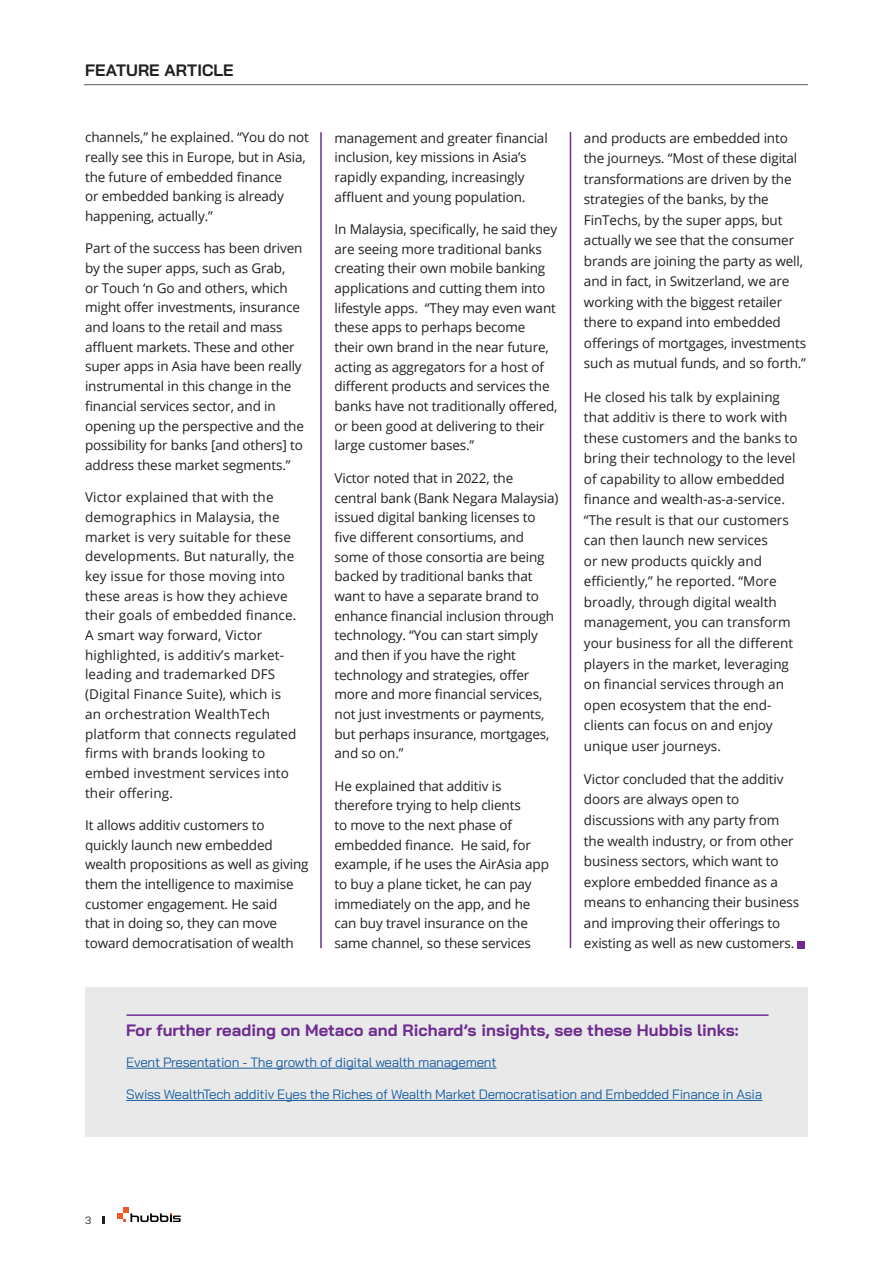
<style>
.page{position:relative;width:893px;height:1263px;background:#fff}
.page>*{position:absolute;margin:0;border:0;box-sizing:border-box;transform-origin:0 0}
.subtitle{font:700 16.5px "Bai Jamjuree";color:#6e2c91}
.t1{font:700 16.5px "Bai Jamjuree";letter-spacing:.005em;color:#231f20}
.content_style_no_hyp{font:13.5px/19.6px "Open Sans";letter-spacing:-.01em;color:#231f20}
.content_style_no_hyp-2{font:13.5px/19.6px "Open Sans";letter-spacing:.01em;color:#231f20}
.t2{font:13.5px "Bai Jamjuree";letter-spacing:-.02em;color:#175d9e}
.t3{font:10.5px "Bai Jamjuree";color:#231f20}
</style>
<div class="page">
<svg style="left:117px;top:1207px;width:64px;height:15px"></svg>
<svg style="left:102px;top:1216px;width:2px;height:8px"></svg>
<div style="left:85px;top:987px;width:723px;height:150px;background:#e9e9e9"></div>
<hr style="left:126px;top:1068px;width:370px;height:1px;background:#175d9e">
<hr style="left:126px;top:1100px;width:636px;height:1px;background:#175d9e">
<hr style="left:126px;top:1014px;width:643px;height:2px;background:#6e2c91">
<hr style="left:320px;top:132px;width:2px;height:816px;background:#6e2c91">
<div style="left:798px;top:941px;width:7px;height:7px;background:#6e2c91"></div>
<hr style="left:570px;top:132px;width:1px;height:816px;background:#6e2c91">
<hr style="left:84px;top:84px;width:724px;height:1px;background:#57585a">
<p class="t1" style="left:85px;top:60px;width:150px">FEATURE ARTICLE</p>
<p class="content_style_no_hyp" style="left:85px;top:127px;width:225px">channels,” he explained. “You do not really see this in Europe, but in Asia, the future of embedded finance<br>or embedded banking is already happening, actually.”</p>
<p class="content_style_no_hyp" style="left:85px;top:238px;width:220px">Part of the success has been driven by the super apps, such as Grab,<br>or Touch ‘n Go and others, which might offer investments, insurance and loans to the retail and mass affluent markets. These and other super apps in Asia have been really instrumental in this change in the financial services sector, and in opening up the perspective and the possibility for banks [and others] to address these market segments.”</p>
<p class="content_style_no_hyp-2" style="left:85px;top:487px;width:213px">Victor explained that with the demographics in Malaysia, the market is very suitable for these developments. But naturally, the key issue for those moving into these areas is how they achieve their goals of embedded finance.<br>A smart way forward, Victor highlighted, is additiv’s market&shy;leading and trademarked DFS (Digital Finance Suite), which is an orchestration WealthTech platform that connects regulated firms with brands looking to embed investment services into their offering.</p>
<p class="content_style_no_hyp" style="left:85px;top:815px;width:225px">It allows additiv customers to quickly launch new embedded wealth propositions as well as giving them the intelligence to maximise customer engagement. He said<br>that in doing so, they can move toward democratisation of wealth</p>
<p class="content_style_no_hyp" style="left:334px;top:127px;width:215px">management and greater financial inclusion, key missions in Asia’s rapidly expanding, increasingly affluent and young population.</p>
<p class="content_style_no_hyp" style="left:334px;top:219px;width:225px">In Malaysia, specifically, he said they are seeing more traditional banks creating their own mobile banking applications and cutting them into lifestyle apps. “They may even want these apps to perhaps become their own brand in the near future, acting as aggregators for a host of different products and services the banks have not traditionally offered, or been good at delivering to their large customer bases.”</p>
<p class="content_style_no_hyp" style="left:334px;top:468px;width:225px">Victor noted that in 2022, the central bank (Bank Negara Malaysia) issued digital banking licenses to five different consortiums, and some of those consortia are being backed by traditional banks that want to have a separate brand to enhance financial inclusion through technology. “You can start simply and then if you have the right technology and strategies, offer more and more financial services, not just investments or payments, but perhaps insurance, mortgages, and so on.”</p>
<p class="content_style_no_hyp" style="left:334px;top:776px;width:216px">He explained that additiv is therefore trying to help clients<br>to move to the next phase of embedded finance. He said, for example, if he uses the AirAsia app to buy a plane ticket, he can pay immediately on the app, and he can buy travel insurance on the same channel, so these services</p>
<p class="content_style_no_hyp" style="left:584px;top:127px;width:224px;line-height:20.5px">and products are embedded into the journeys. “Most of these digital transformations are driven by the strategies of the banks, by the FinTechs, by the super apps, but actually we see that the consumer brands are joining the party as well, and in fact, in Switzerland, we are working with the biggest retailer there to expand into embedded offerings of mortgages, investments such as mutual funds, and so forth.”</p>
<p class="content_style_no_hyp" style="left:584px;top:386px;width:215px;line-height:20.5px">He closed his talk by explaining that additiv is there to work with these customers and the banks to bring their technology to the level of capability to allow embedded finance and wealth-as-a-service. “The result is that our customers can then launch new services<br>or new products quickly and efficiently,” he reported. “More broadly, through digital wealth management, you can transform your business for all the different players in the market, leveraging on financial services through an open ecosystem that the end&shy;clients can focus on and enjoy unique user journeys.</p>
<p class="content_style_no_hyp" style="left:584px;top:768px;width:217px;line-height:20.5px">Victor concluded that the additiv doors are always open to discussions with any party from the wealth industry, or from other business sectors, which want to explore embedded finance as a means to enhancing their business and improving their offerings to existing as well as new customers.</p>
<p class="subtitle" style="left:126px;top:1021px;width:614px">For further reading on Metaco and Richard’s insights, see these Hubbis links:</p>
<p class="t2" style="left:126px;top:1051px;width:372px">Event Presentation - The growth of digital wealth management</p>
<p class="t2" style="left:126px;top:1083px;width:638px">Swiss WealthTech additiv Eyes the Riches of Wealth Market Democratisation and Embedded Finance in Asia</p>
<p class="t3" style="left:85px;top:1211px;width:8px">3</p>
</div>
